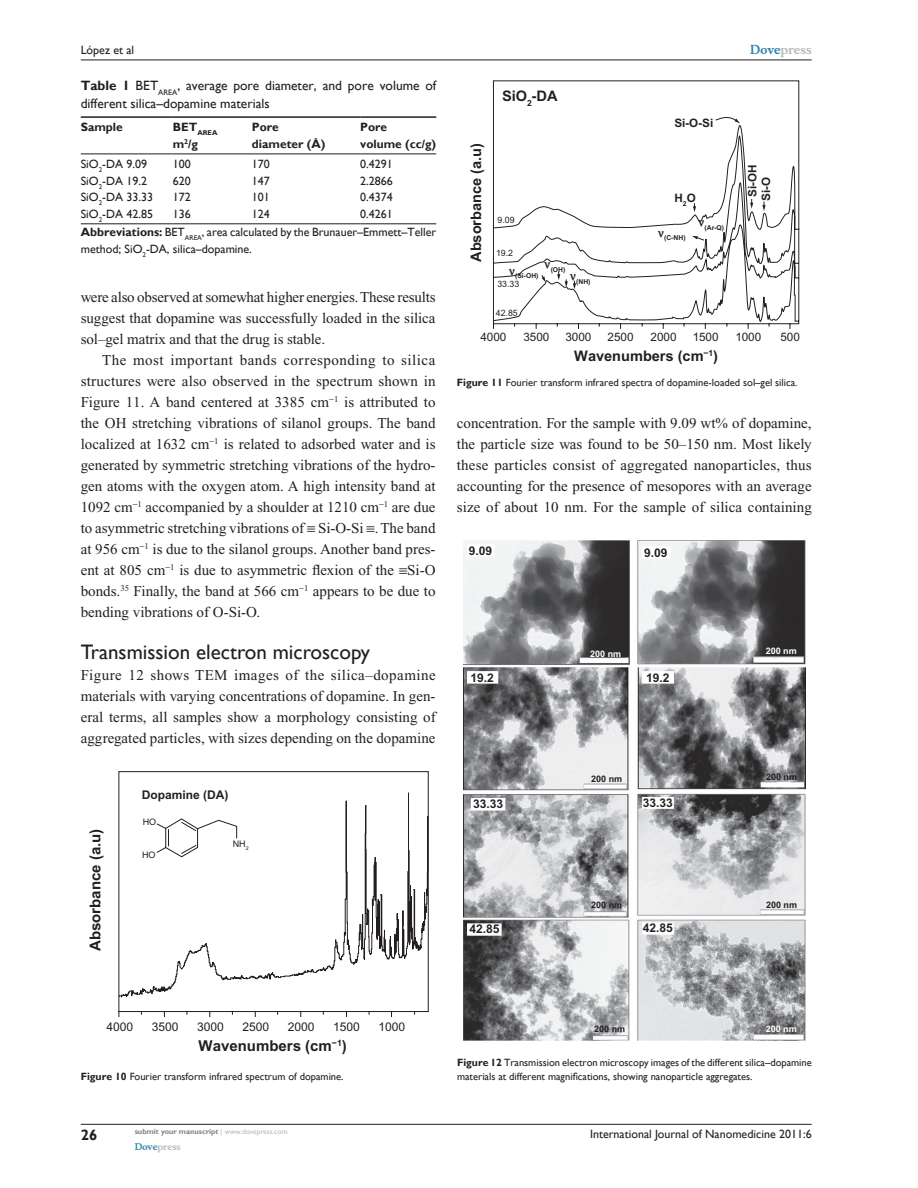
<style>
.page{position:relative;width:918px;height:1188px;background:#fff}
.page>*{position:absolute;margin:0;border:0;box-sizing:border-box;transform-origin:0 0}
.t1{font:21px "Gill Sans";color:#231f20}
.t2{font:15px/21px "Times New Roman";color:#231f20;text-align:justify}
.t3{font:700 15px "Arial";color:#231f20}
.t4{font:700 15px "Gill Sans";color:#231f20}
.t5{font:700 14.55px "Arial";color:#231f20}
.t6{font:13.5px/18px "Gill Sans";color:#231f20}
.t7{font:12px/18.5px "Gill Sans";color:#231f20}
.t8{font:700 12px "Arial";color:#231f20}
.t9{font:700 12px/16.5px "Gill Sans";color:#231f20}
.t10{font:12px "Arial";color:#231f20}
.t11{font:700 12px "Musee";color:#b8b9bc}
.t12{font:11.7px "Arial";color:#231f20}
.t13{font:700 11.7px/13.8px "Arial";color:#231f20}
.t14{font:10.5px/13.5px "Gill Sans";color:#231f20}
.t15{font:700 9px "Arial";color:#231f20}
.t16{font:700 9px "Arial";color:#fff}
.t17{font:700 9px "Musee";color:#b8b9bc}
.t18{font:9px "Arial";color:#231f20}
.t19{font:8.7px "Arial";color:#231f20}
.t20{font:700 7.5px "Gill Sans";color:#808285}
.t21{font:700 7.05px "Gill Sans";color:#231f20}
.t22{font:700 6.75px "Arial";color:#231f20}
.s1{font-weight:700}
.s2{color:#3485ae}
.s3{font-weight:400;color:#b8b9bc}
</style>
<div class="page">
<hr style="left:81px;top:1124px;width:731px;height:1px;background:#231f20">
<hr style="left:81px;top:60px;width:731px;height:1px;background:#231f20">
<hr style="left:81px;top:154px;width:92px;height:1px;background:#231f20">
<hr style="left:173px;top:154px;width:79px;height:1px;background:#231f20">
<hr style="left:252px;top:154px;width:108px;height:1px;background:#231f20">
<hr style="left:360px;top:154px;width:76px;height:1px;background:#231f20">
<hr style="left:81px;top:223px;width:92px;height:1px;background:#231f20">
<hr style="left:173px;top:223px;width:79px;height:1px;background:#231f20">
<hr style="left:252px;top:223px;width:108px;height:1px;background:#231f20">
<hr style="left:360px;top:223px;width:76px;height:1px;background:#231f20">
<hr style="left:81px;top:116px;width:92px;height:2px;background:#231f20">
<hr style="left:173px;top:116px;width:79px;height:2px;background:#231f20">
<hr style="left:252px;top:116px;width:108px;height:2px;background:#231f20">
<hr style="left:360px;top:116px;width:76px;height:2px;background:#231f20">
<svg style="left:118px;top:771px;width:311px;height:247px"></svg>
<svg style="left:493px;top:81px;width:307px;height:248px"></svg>
<svg style="left:692px;top:236px;width:13px;height:5px"></svg>
<svg style="left:693px;top:203px;width:3px;height:9px"></svg>
<svg style="left:750px;top:199px;width:3px;height:10px"></svg>
<svg style="left:762px;top:202px;width:4px;height:9px"></svg>
<svg style="left:715px;top:117px;width:25px;height:6px"></svg>
<img style="left:464px;top:541px;width:342px;height:499px">
<svg style="left:509px;top:268px;width:6px;height:7px"></svg>
<svg style="left:541px;top:262px;width:9px;height:20px"></svg>
<svg style="left:557px;top:272px;width:19px;height:17px"></svg>
<svg style="left:658px;top:230px;width:6px;height:7px"></svg>
<svg style="left:698px;top:219px;width:6px;height:8px"></svg>
<p class="t7" style="left:81px;top:41px;width:55px">López et al</p>
<p class="t6" style="left:81px;top:77px;width:357px"><span class="s1">Table 1</span> BET<sub>AREA</sub>, average pore diameter, and pore volume of different silica–dopamine materials</p>
<p class="t9" style="left:81px;top:119px;width:43px">Sample</p>
<p class="t21" style="left:173px;top:129px;width:46px"><sup>BET</sup>AREA</p>
<p class="t9" style="left:173px;top:136px;width:27px">m<sup>2</sup>/g</p>
<p class="t9" style="left:252px;top:119px;width:75px">Pore diameter (Å)</p>
<p class="t9" style="left:360px;top:119px;width:78px">Pore<br>volume (cc/g)</p>
<p class="t7" style="left:81px;top:155px;width:68px">SiO<sub>2</sub>-DA 9.09</p>
<p class="t7" style="left:173px;top:155px;width:19px">100</p>
<p class="t7" style="left:252px;top:155px;width:19px">170</p>
<p class="t7" style="left:360px;top:155px;width:34px">0.4291</p>
<p class="t7" style="left:81px;top:172px;width:68px">SiO<sub>2</sub>-DA 19.2</p>
<p class="t7" style="left:173px;top:172px;width:19px">620</p>
<p class="t7" style="left:252px;top:172px;width:19px">147</p>
<p class="t7" style="left:360px;top:172px;width:34px">2.2866</p>
<p class="t7" style="left:81px;top:188px;width:74px">SiO<sub>2</sub>-DA 33.33</p>
<p class="t7" style="left:173px;top:188px;width:19px">172</p>
<p class="t7" style="left:252px;top:188px;width:19px">101</p>
<p class="t7" style="left:360px;top:188px;width:34px">0.4374</p>
<p class="t7" style="left:81px;top:205px;width:74px">SiO<sub>2</sub>-DA 42.85</p>
<p class="t7" style="left:173px;top:205px;width:19px">136</p>
<p class="t7" style="left:252px;top:205px;width:19px">124</p>
<p class="t7" style="left:81px;top:205px;width:357px;text-indent:279px">0.4261<br><span class="s1">Abbreviations:</span> BET<sub>AREA</sub>, area calculated by the Brunauer–Emmett–Teller</p>
<p class="t7" style="left:81px;top:240px;width:173px">method; SiO<sub>2</sub>-DA, silica–dopamine.</p>
<p class="t2" style="left:81px;top:287px;width:356px">were also observed at somewhat higher energies. These results suggest that dopamine was successfully loaded in the silica sol–gel matrix and that the drug is stable.</p>
<p class="t2" style="left:81px;top:350px;width:356px;text-indent:21px">The most important bands corresponding to silica structures were also observed in the spectrum shown in Figure 11. A band centered at 3385 cm−<sup>1</sup> is attributed to the OH stretching vibrations of silanol groups. The band localized at 1632 cm−<sup>1</sup> is related to adsorbed water and is generated by symmetric stretching vibrations of the hydro&shy;gen atoms with the oxygen atom. A high intensity band at 1092 cm−<sup>1</sup> accompanied by a shoulder at 1210 cm−<sup>1</sup> are due to asymmetric stretching vibrations of ≡ Si-O-Si ≡. The band at 956 cm−<sup>1</sup> is due to the silanol groups. Another band pres&shy;ent at 805 cm−<sup>1</sup> is due to asymmetric flexion of the ≡Si-O bonds.<sup>35</sup> Finally, the band at 566 cm−<sup>1</sup> appears to be due to bending vibrations of O-Si-O.</p>
<h1 class="t1" style="left:81px;top:640px;width:291px">Transmission electron microscopy</h1>
<p class="t2" style="left:81px;top:665px;width:357px">Figure 12 shows TEM images of the silica–dopamine materials with varying concentrations of dopamine. In gen&shy;eral terms, all samples show a morphology consisting of aggregated particles, with sizes depending on the dopamine</p>
<p class="t3" style="left:87px;top:951px;width:124px;rotate:-90deg">Absorbance (a.u)</p>
<p class="t8" style="left:142px;top:787px;width:88px">Dopamine (DA)</p>
<p class="t18" style="left:143px;top:817px;width:15px">HO</p>
<p class="t18" style="left:142px;top:849px;width:15px">HO</p>
<p class="t18" style="left:233px;top:839px;width:17px">NH<sub>2</sub></p>
<p class="t5" style="left:502px;top:88px;width:57px">SiO<sub>2</sub>-DA</p>
<p class="t5" style="left:468px;top:262px;width:120px;rotate:-90deg">Absorbance (a.u)</p>
<p class="t19" style="left:498px;top:215px;width:18px">9.09</p>
<p class="t19" style="left:496px;top:248px;width:18px">19.2</p>
<p class="t19" style="left:497px;top:279px;width:23px">33.33</p>
<p class="t19" style="left:496px;top:308px;width:23px">42.85</p>
<p class="t22" style="left:515px;top:272px;width:25px">(Si-OH)</p>
<p class="t22" style="left:551px;top:266px;width:16px">(OH)</p>
<p class="t22" style="left:576px;top:278px;width:16px">(NH)</p>
<p class="t11" style="left:750px;top:43px;width:63px"><span class="s2">Dove</span>press</p>
<p class="t13" style="left:674px;top:116px;width:40px">Si-O-Si</p>
<p class="t13" style="left:675px;top:191px;width:23px">H<sub>2</sub>O</p>
<p class="t22" style="left:664px;top:234px;width:23px">(C-NH)</p>
<p class="t22" style="left:705px;top:224px;width:21px">(Ar-Q)</p>
<p class="t13" style="left:745px;top:201px;width:38px;text-indent:4px;rotate:-90deg">Si-OH<br>Si-O</p>
<p class="t12" style="left:693px;top:330px;width:27px">1500</p>
<p class="t12" style="left:735px;top:330px;width:27px">1000</p>
<p class="t12" style="left:780px;top:330px;width:21px">500</p>
<p class="t14" style="left:457px;top:376px;width:342px"><span class="s1">Figure 11</span> Fourier transform infrared spectra of dopamine-loaded sol–gel silica.</p>
<p class="t12" style="left:480px;top:330px;width:27px">4000</p>
<p class="t12" style="left:523px;top:330px;width:27px">3500</p>
<p class="t12" style="left:566px;top:330px;width:27px">3000</p>
<p class="t12" style="left:608px;top:330px;width:27px">2500</p>
<p class="t5" style="left:574px;top:347px;width:145px">Wavenumbers (cm<sup>−1</sup>)</p>
<p class="t12" style="left:651px;top:330px;width:27px">2000</p>
<p class="t2" style="left:457px;top:413px;width:356px">concentration. For the sample with 9.09 wt% of dopamine, the particle size was found to be 50–150 nm. Most likely these particles consist of aggregated nanoparticles, thus accounting for the presence of mesopores with an average size of about 10 nm. For the sample of silica containing</p>
<p class="t8" style="left:469px;top:544px;width:25px">9.09</p>
<p class="t8" style="left:644px;top:546px;width:25px">9.09</p>
<p class="t16" style="left:590px;top:648px;width:33px">200 nm</p>
<p class="t16" style="left:766px;top:646px;width:33px">200 nm</p>
<p class="t8" style="left:470px;top:670px;width:25px">19.2</p>
<p class="t8" style="left:646px;top:671px;width:25px">19.2</p>
<p class="t15" style="left:591px;top:774px;width:33px">200 nm</p>
<p class="t15" style="left:766px;top:771px;width:33px">200 nm</p>
<p class="t8" style="left:473px;top:797px;width:32px">33.33</p>
<p class="t8" style="left:643px;top:796px;width:32px">33.33</p>
<p class="t15" style="left:591px;top:900px;width:33px">200 nm</p>
<p class="t15" style="left:766px;top:899px;width:33px">200 nm</p>
<p class="t8" style="left:469px;top:922px;width:32px">42.85</p>
<p class="t8" style="left:643px;top:921px;width:32px">42.85</p>
<p class="t10" style="left:106px;top:1019px;width:28px">4000</p>
<p class="t10" style="left:152px;top:1019px;width:28px">3500</p>
<p class="t10" style="left:197px;top:1019px;width:28px">3000</p>
<p class="t10" style="left:243px;top:1019px;width:28px">2500</p>
<p class="t3" style="left:199px;top:1036px;width:150px">Wavenumbers (cm<sup>−1</sup>)</p>
<p class="t10" style="left:288px;top:1019px;width:28px">2000</p>
<p class="t10" style="left:333px;top:1019px;width:28px">1500</p>
<p class="t10" style="left:379px;top:1019px;width:28px">1000</p>
<p class="t15" style="left:594px;top:1023px;width:33px">200 nm</p>
<p class="t16" style="left:766px;top:1024px;width:33px">200 nm</p>
<p class="t14" style="left:81px;top:1069px;width:264px"><span class="s1">Figure 10</span> Fourier transform infrared spectrum of dopamine.</p>
<p class="t14" style="left:457px;top:1056px;width:356px"><span class="s1">Figure 12</span> Transmission electron microscopy images of the different silica–dopamine materials at different magnifications, showing nanoparticle aggregates.</p>
<p class="t4" style="left:81px;top:1126px;width:18px">26</p>
<p class="t20" style="left:135px;top:1127px;width:154px">submit your manuscript <span class="s3">| www.dovepress.com</span></p>
<p class="t17" style="left:135px;top:1141px;width:48px"><span class="s2">Dove</span>press</p>
<p class="t7" style="left:590px;top:1125px;width:223px">International Journal of Nanomedicine 2011:6</p>
</div>
